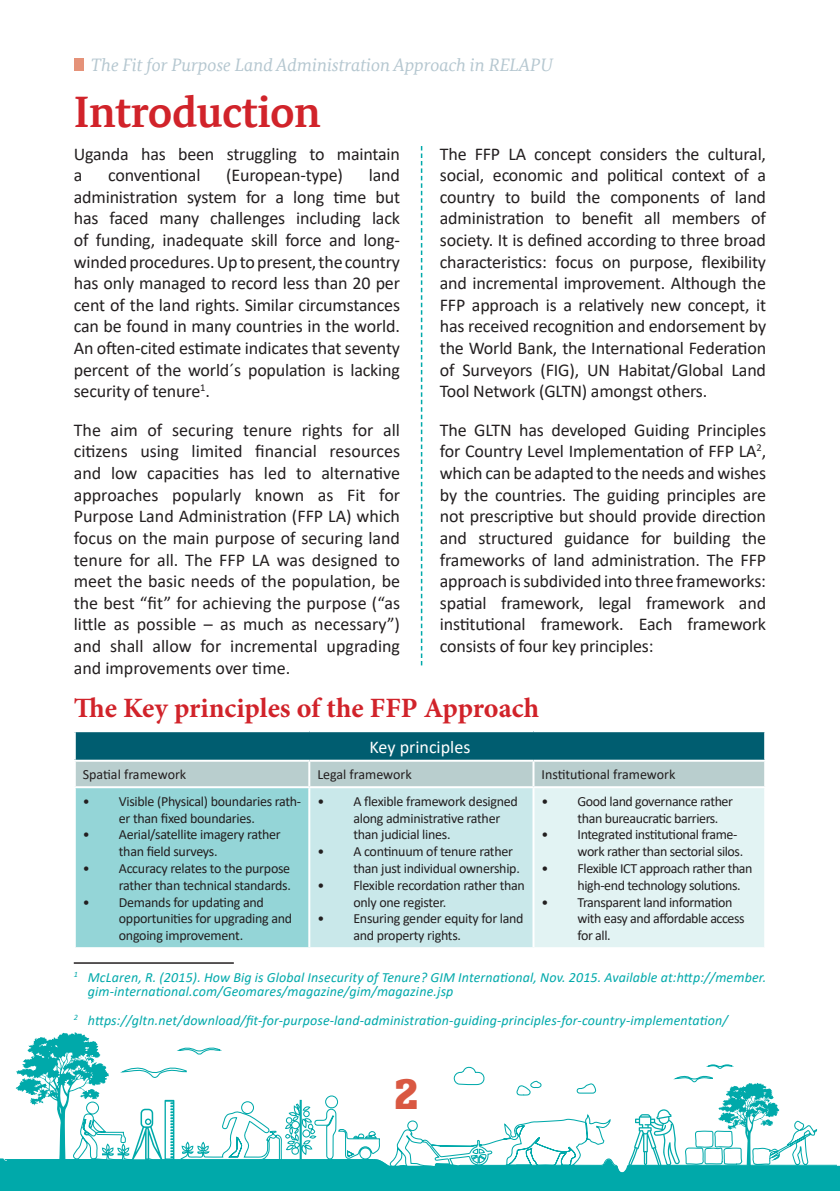
<style>
.page{position:relative;width:840px;height:1191px;background:#fff}
.page>*{position:absolute;margin:0;border:0;box-sizing:border-box;transform-origin:0 0}
.t1{font:700 44px "Bundes Serif";letter-spacing:-.01em;color:#d1232a}
.t2{font:42px "aka Chen";color:#d95842}
.t3{font:700 28px "Minion Pro";color:#d1232a}
.t4{font:18px/21.6px "Calibri";letter-spacing:-.01em;color:#231f20;text-align:justify}
.t5{font:italic 18px "Bundes Serif";color:#b5c7d0}
.t6{font:18px "Calibri";color:#fff}
.t7{font:14px/16.8px "Calibri";letter-spacing:-.02em;color:#231f20}
.t8{font:italic 14px/14px "Calibri";letter-spacing:.01em;color:#00a9aa}
.t9{font:14px "Calibri";color:#231f20}
</style>
<div class="page">
<svg style="left:0;top:1032px;width:839px;height:159px"></svg>
<div style="left:74px;top:58px;width:10px;height:13px;background:#e59279"></div>
<div style="left:75px;top:731px;width:689px;height:29px;background:#005d70"></div>
<div style="left:76px;top:761px;width:687px;height:25px;background:#b9cece"></div>
<div style="left:75px;top:787px;width:234px;height:161px;background:#94d5d7"></div>
<div style="left:309px;top:787px;width:224px;height:161px;background:#c9e8ea"></div>
<div style="left:533px;top:787px;width:231px;height:161px;background:#e2f3f3"></div>
<hr style="left:74px;top:730px;width:235px;height:2px;background:#fff">
<hr style="left:74px;top:732px;width:2px;height:27px;background:#fff">
<hr style="left:309px;top:730px;width:224px;height:2px;background:#fff">
<hr style="left:533px;top:730px;width:232px;height:2px;background:#fff">
<hr style="left:763px;top:732px;width:2px;height:27px;background:#fff">
<hr style="left:74px;top:759px;width:235px;height:2px;background:#fff">
<hr style="left:309px;top:759px;width:224px;height:2px;background:#fff">
<hr style="left:308px;top:761px;width:2px;height:25px;background:#fff">
<hr style="left:533px;top:759px;width:232px;height:2px;background:#fff">
<hr style="left:532px;top:761px;width:2px;height:25px;background:#fff">
<hr style="left:74px;top:786px;width:235px;height:2px;background:#fff">
<hr style="left:74px;top:788px;width:2px;height:159px;background:#fff">
<hr style="left:309px;top:786px;width:224px;height:2px;background:#fff">
<hr style="left:308px;top:788px;width:2px;height:159px;background:#fff">
<hr style="left:533px;top:786px;width:232px;height:2px;background:#fff">
<hr style="left:532px;top:788px;width:2px;height:159px;background:#fff">
<hr style="left:763px;top:788px;width:2px;height:159px;background:#fff">
<hr style="left:74px;top:947px;width:235px;height:2px;background:#fff">
<hr style="left:309px;top:947px;width:224px;height:2px;background:#fff">
<hr style="left:533px;top:947px;width:232px;height:2px;background:#fff">
<hr style="left:74px;top:962px;width:160px;height:1px;background:#231f20">
<svg style="left:420px;top:146px;width:2px;height:519px"></svg>
<p class="t5" style="left:91px;top:54px;width:463px">The Fit for Purpose Land Administration Approach in RELAPU</p>
<h1 class="t1" style="left:74px;top:86px;width:248px">Introduction</h1>
<p class="t4" style="left:74px;top:142px;width:327px">Uganda has been struggling to maintain a</p>
<p class="t4" style="left:108px;top:164px;width:94px">conventional</p>
<p class="t4" style="left:226px;top:164px;width:118px">(European-type)</p>
<p class="t4" style="left:74px;top:164px;width:327px;text-indent:295px">land administration system for a long time but has faced many challenges including lack of funding, inadequate skill force and long&shy;winded procedures. Up to present, the country has only managed to record less than 20 per cent of the land rights. Similar circumstances can be found in many countries in the world.<br>An often-cited estimate indicates that seventy percent of the world´s population is lacking security of tenure<sup>1</sup>.</p>
<p class="t4" style="left:74px;top:418px;width:327px">The aim of securing tenure rights for all citizens using limited financial resources and low capacities has led to alternative approaches popularly known as Fit for Purpose Land Administration (FFP LA) which focus on the main purpose of securing land tenure for all. The FFP LA was designed to meet the basic needs of the population, be the best “fit” for achieving the purpose (“as little as possible – as much as necessary”) and shall allow for incremental upgrading and improvements over time.</p>
<p class="t4" style="left:439px;top:142px;width:327px">The FFP LA concept considers the cultural, social, economic and political context of a country to build the components of land administration to benefit all members of society. It is defined according to three broad characteristics: focus on purpose, flexibility and incremental improvement. Although the FFP approach is a relatively new concept, it has received recognition and endorsement by the World Bank, the International Federation of Surveyors (FIG), UN Habitat/Global Land Tool Network (GLTN) amongst others.</p>
<p class="t4" style="left:439px;top:418px;width:328px">The GLTN has developed Guiding Principles for Country Level Implementation of FFP LA<sup>2</sup>, which can be adapted to the needs and wishes by the countries. The guiding principles are not prescriptive but should provide direction and structured guidance for building the frameworks of land administration. The FFP approach is subdivided into three frameworks: spatial framework, legal framework and institutional framework. Each framework consists of four key principles:</p>
<h3 class="t3" style="left:74px;top:688px;width:466px">The Key principles of the FFP Approach</h3>
<p class="t6" style="left:369px;top:734px;width:102px">Key principles</p>
<p class="t9" style="left:83px;top:765px;width:105px">Spatial framework</p>
<p class="t9" style="left:317px;top:765px;width:96px">Legal framework</p>
<p class="t9" style="left:541px;top:765px;width:135px">Institutional framework</p>
<p class="t7" style="left:119px;top:792px;width:184px;text-indent:-36px">• Visible (Physical) boundaries rath&shy;er than fixed boundaries.</p>
<p class="t7" style="left:119px;top:826px;width:163px;text-indent:-36px">• Aerial/satellite imagery rather than field surveys.</p>
<p class="t7" style="left:83px;top:859px;width:210px;text-align:right">• Accuracy relates to the purpose rather than technical standards.</p>
<p class="t7" style="left:119px;top:893px;width:175px;text-indent:-36px">• Demands for updating and opportunities for upgrading and ongoing improvement.</p>
<p class="t7" style="left:353px;top:792px;width:166px;text-indent:-36px">• A flexible framework designed along administrative rather than judicial lines.</p>
<p class="t7" style="left:353px;top:842px;width:168px;text-indent:-36px">• A continuum of tenure rather than just individual ownership.</p>
<p class="t7" style="left:353px;top:876px;width:173px;text-indent:-36px">• Flexible recordation rather than only one register.</p>
<p class="t7" style="left:353px;top:910px;width:172px;text-indent:-36px">• Ensuring gender equity for land and property rights.</p>
<p class="t7" style="left:577px;top:792px;width:157px;text-indent:-36px">• Good land governance rather than bureaucratic barriers.</p>
<p class="t7" style="left:577px;top:826px;width:167px;text-indent:-36px">• Integrated institutional frame&shy;work rather than sectorial silos.</p>
<p class="t7" style="left:577px;top:859px;width:176px;text-indent:-36px">• Flexible ICT approach rather than high-end technology solutions.</p>
<p class="t7" style="left:577px;top:893px;width:168px;text-indent:-36px">• Transparent land information with easy and affordable access for all.</p>
<p class="t8" style="left:88px;top:969px;width:679px;text-indent:-14px"><sup>1</sup> McLaren, R. (2015). How Big is Global Insecurity of Tenure? GIM International, Nov. 2015. Available at:http://member. gim-international.com/Geomares/magazine/gim/magazine.jsp</p>
<p class="t8" style="left:74px;top:1012px;width:655px"><sup>2</sup> https://gltn.net/download/fit-for-purpose-land-administration-guiding-principles-for-country-implementation/</p>
<h2 class="t2" style="left:394px;top:1073px;width:25px">2</h2>
</div>
